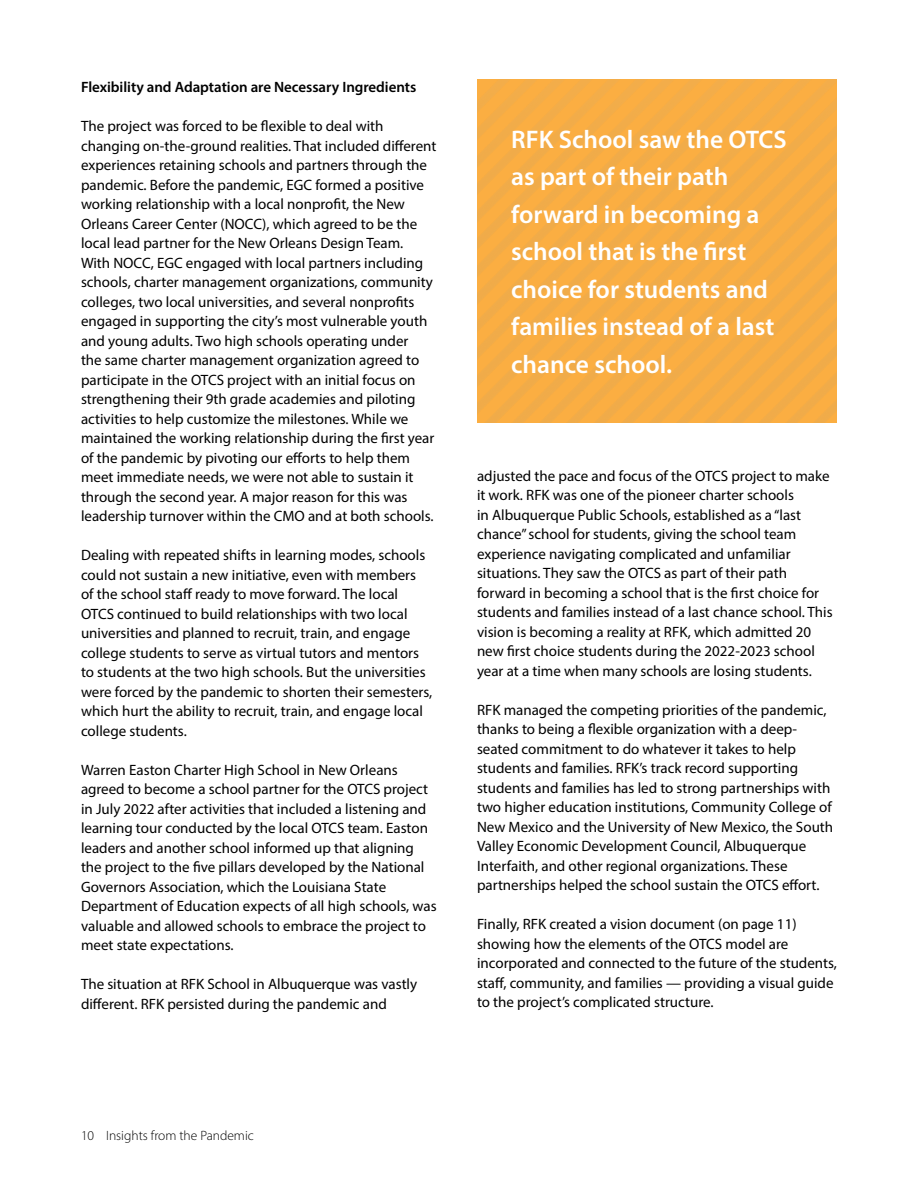
<style>
.page{position:relative;width:918px;height:1188px;background:#fff}
.page>*{position:absolute;margin:0;border:0;box-sizing:border-box;transform-origin:0 0}
.t1{font:600 25.5px/37.5px "Myriad Pro";color:#fff}
.t2{font:15px/19.5px "Myriad Pro";color:#000}
.t3{font:600 15px "Myriad Pro";letter-spacing:-.005em;color:#000}
.t4{font:300 13.5px "Myriad Pro";color:#000}
</style>
<div class="page">
<img style="left:477px;top:79px;width:360px;height:344px">
<p class="t3" style="left:81px;top:78px;width:337px">Flexibility and Adaptation are Necessary Ingredients</p>
<p class="t2" style="left:81px;top:116px;width:357px">The project was forced to be flexible to deal with changing on-the-ground realities. That included different experiences retaining schools and partners through the pandemic. Before the pandemic, EGC formed a positive working relationship with a local nonprofit, the New Orleans Career Center (NOCC), which agreed to be the local lead partner for the New Orleans Design Team.<br>With NOCC, EGC engaged with local partners including schools, charter management organizations, community colleges, two local universities, and several nonprofits engaged in supporting the city’s most vulnerable youth and young adults. Two high schools operating under<br>the same charter management organization agreed to participate in the OTCS project with an initial focus on strengthening their 9th grade academies and piloting activities to help customize the milestones. While we maintained the working relationship during the first year of the pandemic by pivoting our efforts to help them meet immediate needs, we were not able to sustain it through the second year. A major reason for this was leadership turnover within the CMO and at both schools.</p>
<p class="t2" style="left:81px;top:545px;width:353px">Dealing with repeated shifts in learning modes, schools could not sustain a new initiative, even with members of the school staff ready to move forward. The local OTCS continued to build relationships with two local universities and planned to recruit, train, and engage college students to serve as virtual tutors and mentors to students at the two high schools. But the universities were forced by the pandemic to shorten their semesters, which hurt the ability to recruit, train, and engage local college students.</p>
<p class="t2" style="left:81px;top:760px;width:357px">Warren Easton Charter High School in New Orleans agreed to become a school partner for the OTCS project in July 2022 after activities that included a listening and learning tour conducted by the local OTCS team. Easton leaders and another school informed up that aligning the project to the five pillars developed by the National Governors Association, which the Louisiana State Department of Education expects of all high schools, was valuable and allowed schools to embrace the project to meet state expectations.</p>
<p class="t2" style="left:81px;top:974px;width:338px">The situation at RFK School in Albuquerque was vastly different. RFK persisted during the pandemic and</p>
<h1 class="t1" style="left:511px;top:120px;width:277px">RFK School saw the OTCS as part of their path forward in becoming a school that is the first choice for students and families instead of a last chance school.</h1>
<p class="t2" style="left:477px;top:466px;width:357px">adjusted the pace and focus of the OTCS project to make it work. RFK was one of the pioneer charter schools<br>in Albuquerque Public Schools, established as a “last chance” school for students, giving the school team experience navigating complicated and unfamiliar situations. They saw the OTCS as part of their path forward in becoming a school that is the first choice for students and families instead of a last chance school. This vision is becoming a reality at RFK, which admitted 20 new first choice students during the 2022-2023 school year at a time when many schools are losing students.</p>
<p class="t2" style="left:477px;top:700px;width:358px">RFK managed the competing priorities of the pandemic, thanks to being a flexible organization with a deep&shy;seated commitment to do whatever it takes to help students and families. RFK’s track record supporting students and families has led to strong partnerships with two higher education institutions, Community College of New Mexico and the University of New Mexico, the South Valley Economic Development Council, Albuquerque Interfaith, and other regional organizations. These partnerships helped the school sustain the OTCS effort.</p>
<p class="t2" style="left:477px;top:914px;width:362px">Finally, RFK created a vision document (on page 11) showing how the elements of the OTCS model are incorporated and connected to the future of the students, staff, community, and families — providing a visual guide to the project’s complicated structure.</p>
<p class="t4" style="left:81px;top:1127px;width:174px">10 Insights from the Pandemic</p>
</div>
